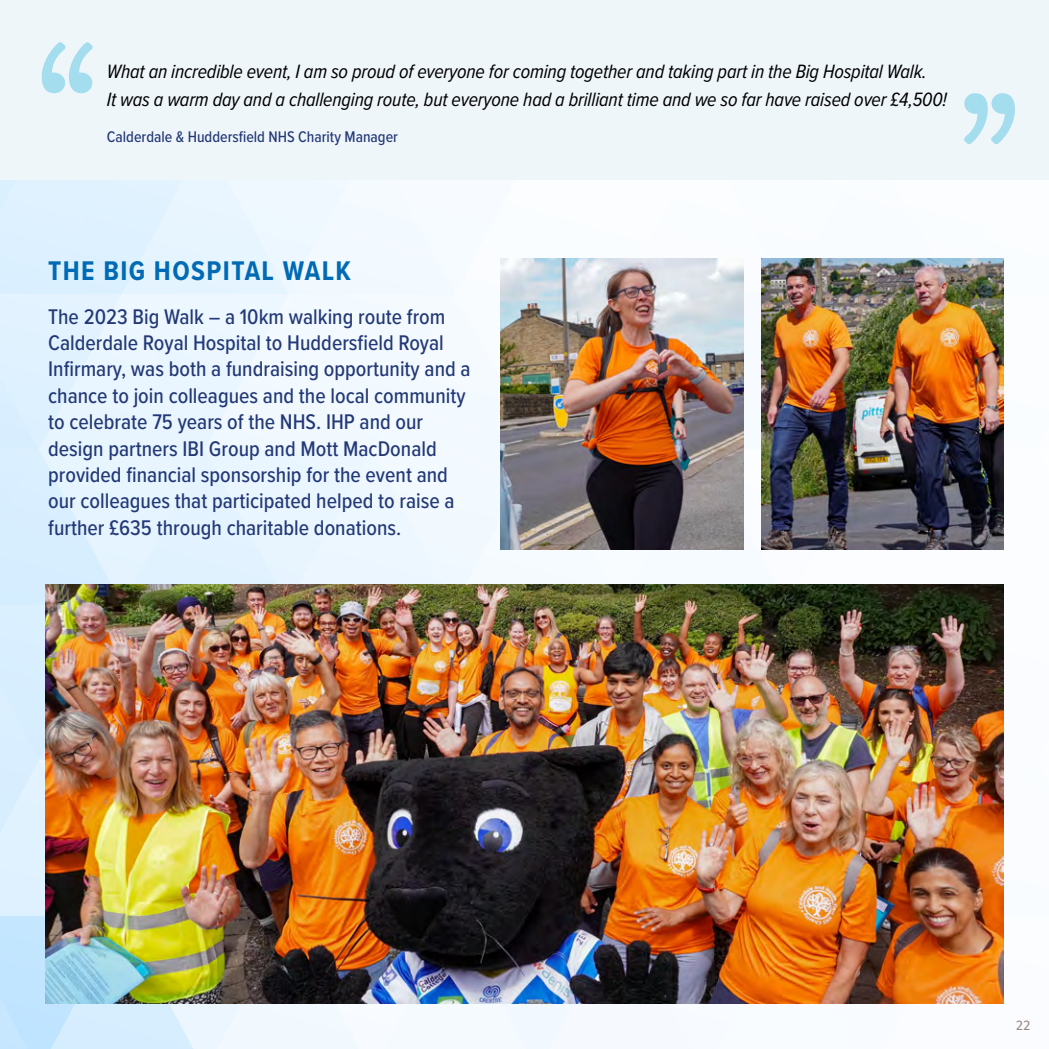
<style>
.page{position:relative;width:1049px;height:1049px;background:#fff}
.page>*{position:absolute;margin:0;border:0;box-sizing:border-box;transform-origin:0 0}
.Heading_2{font:700 28px "Proxima Nova Cond";letter-spacing:.05em;color:#006ab4}
.Body_11{font:500 22px/26.4px "Proxima Nova Cond";color:#233977}
.BODY{font:italic 20px/28px "Proxima Nova Cond";letter-spacing:-.01em;color:#000}
.Quote_purple_ref{font:500 16px "Proxima Nova Cond";color:#233977}
.t1{font:14px "Fira Sans";color:#968a83}
</style>
<div class="page">
<img style="left:0;top:0;width:1049px;height:1049px">
<p class="BODY" style="left:107px;top:57px;width:841px">What an incredible event, I am so proud of everyone for coming together and taking part in the Big Hospital Walk.<br>It was a warm day and a challenging route, but everyone had a brilliant time and we so far have raised over £4,500!</p>
<p class="Quote_purple_ref" style="left:107px;top:125px;width:293px">Calderdale &amp; Huddersfield NHS Charity Manager</p>
<p class="Heading_2" style="left:48px;top:250px;width:304px">THE BIG HOSPITAL WALK</p>
<p class="Body_11" style="left:48px;top:302px;width:424px">The 2023 Big Walk – a 10km walking route from Calderdale Royal Hospital to Huddersfield Royal Infirmary, was both a fundraising opportunity and a chance to join colleagues and the local community to celebrate 75 years of the NHS. IHP and our design partners IBI Group and Mott MacDonald provided financial sponsorship for the event and our colleagues that participated helped to raise a further £635 through charitable donations.</p>
<p class="t1" style="left:1016px;top:1014px;width:16px">22</p>
</div>
